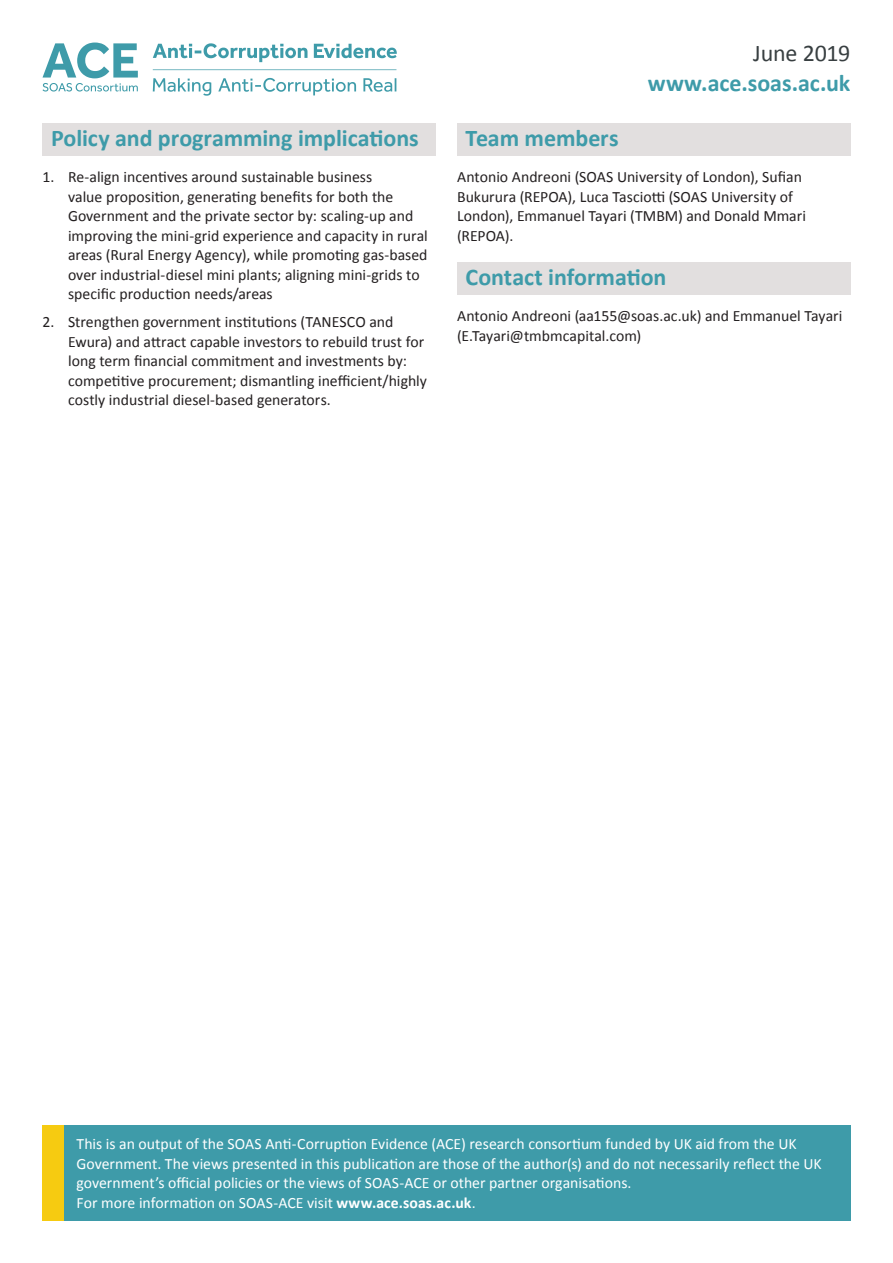
<style>
.page{position:relative;width:893px;height:1263px;background:#fff}
.page>*{position:absolute;margin:0;border:0;box-sizing:border-box;transform-origin:0 0}
.t1{font:700 24px "Calibri";letter-spacing:-.005em;color:#3e9ba9}
.t2{font:24px "Calibri";letter-spacing:-.01em;color:#383f41}
.t3{font:15.75px/19.5px "Calibri";color:#231f20}
.t4{font:15.75px/19.5px "Calibri";color:#fff}
.s1{font-weight:700}
</style>
<div class="page">
<svg style="left:43px;top:43px;width:354px;height:53px"></svg>
<div style="left:43px;top:123px;width:393px;height:33px;background:#e2dfdf"></div>
<div style="left:457px;top:123px;width:393px;height:33px;background:#e2dfdf"></div>
<div style="left:457px;top:262px;width:393px;height:33px;background:#e2dfdf"></div>
<div style="left:43px;top:1124px;width:21px;height:96px;background:#f6cb11"></div>
<div style="left:64px;top:1124px;width:786px;height:96px;background:#3e9ba9"></div>
<h1 class="t2" style="left:753px;top:37px;width:99px">June 2019</h1>
<h1 class="t1" style="left:51px;top:122px;width:369px">Policy and programming implications</h1>
<p class="t3" style="left:68px;top:167px;width:361px;text-indent:-26px">1. Re-align incentives around sustainable business<br>value proposition, generating benefits for both the Government and the private sector by: scaling-up and improving the mini-grid experience and capacity in rural areas (Rural Energy Agency), while promoting gas-based over industrial-diesel mini plants; aligning mini-grids to specific production needs/areas</p>
<p class="t3" style="left:68px;top:312px;width:361px;text-indent:-26px">2. Strengthen government institutions (TANESCO and Ewura) and attract capable investors to rebuild trust for long term financial commitment and investments by: competitive procurement; dismantling inefficient/highly costly industrial diesel-based generators.</p>
<h1 class="t1" style="left:648px;top:68px;width:204px">www.ace.soas.ac.uk</h1>
<h1 class="t1" style="left:466px;top:122px;width:154px">Team members</h1>
<p class="t3" style="left:457px;top:167px;width:350px">Antonio Andreoni (SOAS University of London), Sufian Bukurura (REPOA), Luca Tasciotti (SOAS University of London), Emmanuel Tayari (TMBM) and Donald Mmari (REPOA).</p>
<h1 class="t1" style="left:466px;top:261px;width:202px">Contact information</h1>
<p class="t3" style="left:457px;top:306px;width:387px">Antonio Andreoni (aa155@soas.ac.uk) and Emmanuel Tayari (E.Tayari@tmbmcapital.com)</p>
<p class="t4" style="left:77px;top:1134px;width:747px">This is an output of the SOAS Anti-Corruption Evidence (ACE) research consortium funded by UK aid from the UK Government. The views presented in this publication are those of the author(s) and do not necessarily reflect the UK government’s official policies or the views of SOAS-ACE or other partner organisations.<br>For more information on SOAS-ACE visit <span class="s1">www.ace.soas.ac.uk</span>.</p>
</div>
